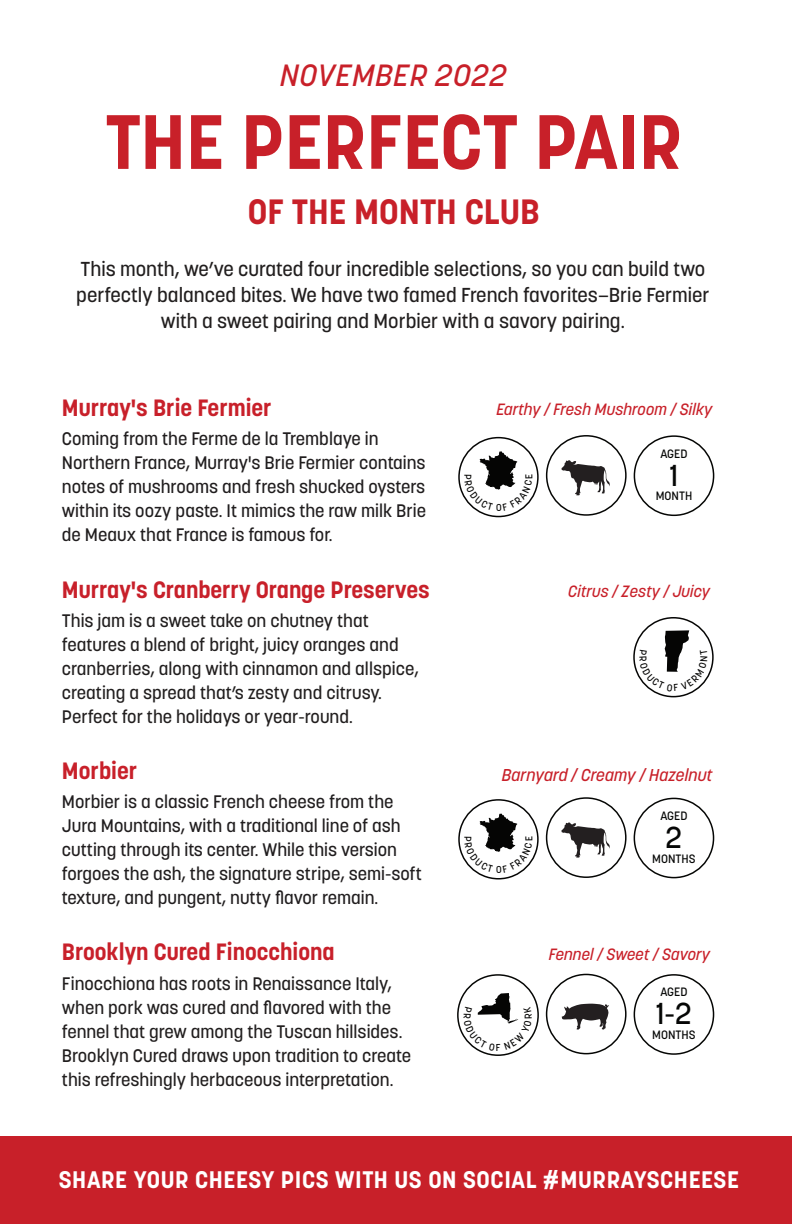
<style>
.page{position:relative;width:792px;height:1224px;background:#fff}
.page>*{position:absolute;margin:0;border:0;box-sizing:border-box;transform-origin:0 0}
.t1{font:700 76.2px "Korolev";color:#c82029}
.t2{font:700 34.8px "Korolev";color:#c82029}
.t3{font:italic 500 30.4px "Korolev";letter-spacing:.025em;color:#c82029}
.t4{font:500 30px "Korolev";color:#050605}
.t5{font:700 23.8px "Korolev";letter-spacing:.025em;color:#fff}
.t6{font:700 23.4px "Korolev";color:#c8202a}
.t7{font:500 20px/26px "Korolev";color:#211e1e;text-align:center}
.t8{font:500 18px/24px "Korolev";color:#201d1e}
.t9{font:500 18px/24px "Korolev";color:#211e1e}
.t10{font:italic 500 17px "Korolev";color:#c82029}
.t11{font:italic 500 16.2px "Korolev";color:#c82029}
.t12{font:500 12px "Korolev";color:#050605}
.t13{font:500 10.4px "Korolev";color:#050605}
.t14{font:500 10.2px "Korolev";color:#050605}
</style>
<div class="page">
<div style="left:0;top:1136px;width:792px;height:88px;background:#c82029"></div>
<div style="left:546px;top:435px;width:81px;height:81px;border:2px solid #050604;border-radius:50%"></div>
<svg style="left:562px;top:460px;width:48px;height:35px"></svg>
<div style="left:634px;top:435px;width:80px;height:81px;border:2px solid #050604;border-radius:50%"></div>
<div style="left:546px;top:797px;width:81px;height:81px;border:2px solid #050604;border-radius:50%"></div>
<svg style="left:562px;top:822px;width:48px;height:36px"></svg>
<div style="left:634px;top:798px;width:80px;height:80px;border:2px solid #050604;border-radius:50%"></div>
<div style="left:458px;top:799px;width:81px;height:81px;border:2px solid #050504;border-radius:50%"></div>
<div style="left:546px;top:974px;width:81px;height:80px;border:2px solid #050604;border-radius:50%"></div>
<div style="left:634px;top:974px;width:80px;height:81px;border:2px solid #050604;border-radius:50%"></div>
<div style="left:458px;top:437px;width:81px;height:80px;border:2px solid #050504;border-radius:50%"></div>
<div style="left:633px;top:617px;width:81px;height:80px;border:2px solid #050504;border-radius:50%"></div>
<div style="left:457px;top:974px;width:82px;height:82px;border:2px solid #050604;border-radius:50%"></div>
<svg style="left:562px;top:1004px;width:47px;height:26px"></svg>
<svg style="left:464px;top:814px;width:68px;height:59px"></svg>
<svg style="left:464px;top:451px;width:68px;height:60px"></svg>
<svg style="left:639px;top:630px;width:69px;height:61px"></svg>
<svg style="left:464px;top:993px;width:68px;height:58px"></svg>
<h3 class="t3" style="left:280px;top:57px;width:228px">NOVEMBER 2022</h3>
<h1 class="t1" style="left:105px;top:94px;width:579px">THE PERFECT PAIR</h1>
<h2 class="t2" style="left:248px;top:190px;width:293px">OF THE MONTH CLUB</h2>
<p class="t7" style="left:76px;top:256px;width:635px">This month, we’ve curated four incredible selections, so you can build two perfectly balanced bites. We have two famed French favorites—Brie Fermier with a sweet pairing and Morbier with a savory pairing.</p>
<p class="t6" style="left:62px;top:393px;width:211px">Murray's Brie Fermier</p>
<p class="t8" style="left:62px;top:427px;width:366px">Coming from the Ferme de la Tremblaye in Northern France, Murray's Brie Fermier contains notes of mushrooms and fresh shucked oysters within its oozy paste. It mimics the raw milk Brie de Meaux that France is famous for.</p>
<p class="t6" style="left:62px;top:575px;width:369px">Murray's Cranberry Orange Preserves</p>
<p class="t9" style="left:62px;top:609px;width:358px">This jam is a sweet take on chutney that features a blend of bright, juicy oranges and cranberries, along with cinnamon and allspice, creating a spread that’s zesty and citrusy.<br>Perfect for the holidays or year-round.</p>
<p class="t6" style="left:62px;top:756px;width:77px">Morbier</p>
<p class="t8" style="left:62px;top:790px;width:361px">Morbier is a classic French cheese from the Jura Mountains, with a traditional line of ash cutting through its center. While this version forgoes the ash, the signature stripe, semi-soft texture, and pungent, nutty flavor remain.</p>
<p class="t6" style="left:62px;top:937px;width:274px">Brooklyn Cured Finocchiona</p>
<p class="t9" style="left:62px;top:972px;width:351px">Finocchiona has roots in Renaissance Italy, when pork was cured and flavored with the fennel that grew among the Tuscan hillsides.<br>Brooklyn Cured draws upon tradition to create this refreshingly herbaceous interpretation.</p>
<p class="t11" style="left:496px;top:399px;width:218px">Earthy / Fresh Mushroom / Silky</p>
<p class="t14" style="left:664px;top:441px;width:25px">AGED</p>
<p class="t13" style="left:662px;top:447px;width:25px">AGED</p>
<p class="t12" style="left:656px;top:489px;width:38px">MONTH</p>
<p class="t12" style="left:660px;top:446px;width:29px">AGED</p>
<h3 class="t4" style="left:670px;top:456px;width:10px">1</h3>
<p class="t11" style="left:568px;top:581px;width:143px">Citrus / Zesty / Juicy</p>
<p class="t10" style="left:502px;top:764px;width:212px">Barnyard / Creamy / Hazelnut</p>
<p class="t12" style="left:660px;top:808px;width:29px">AGED</p>
<h3 class="t4" style="left:666px;top:818px;width:18px">2</h3>
<p class="t13" style="left:662px;top:809px;width:25px">AGED</p>
<p class="t12" style="left:652px;top:851px;width:45px">MONTHS</p>
<p class="t11" style="left:549px;top:944px;width:163px">Fennel / Sweet / Savory</p>
<p class="t12" style="left:660px;top:985px;width:29px">AGED</p>
<h3 class="t4" style="left:656px;top:995px;width:38px">1-2</h3>
<p class="t13" style="left:662px;top:986px;width:25px">AGED</p>
<p class="t12" style="left:652px;top:1027px;width:45px">MONTHS</p>
<h3 class="t5" style="left:59px;top:1165px;width:682px">SHARE YOUR CHEESY PICS WITH US ON SOCIAL #MURRAYSCHEESE</h3>
</div>
